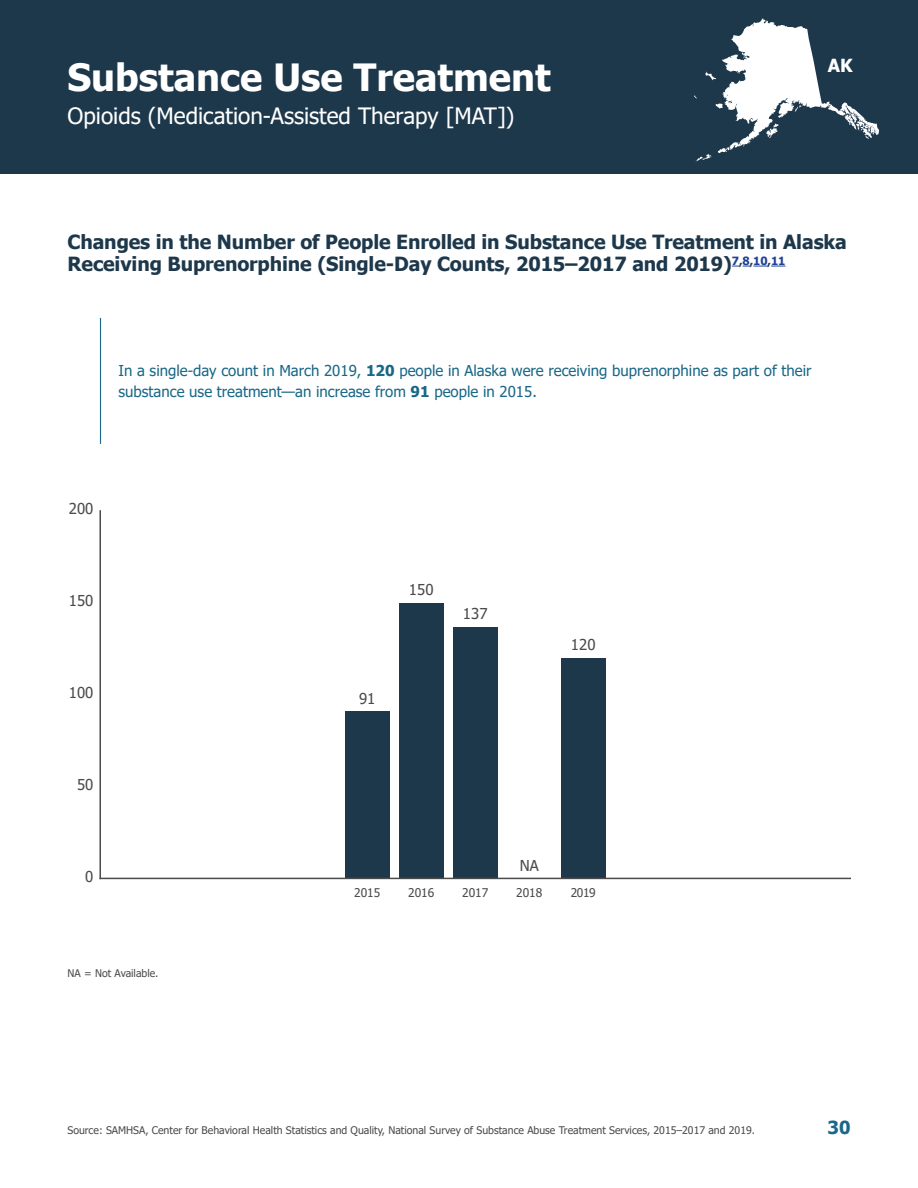
<style>
.page{position:relative;width:918px;height:1188px;background:#fff}
.page>*{position:absolute;margin:0;border:0;box-sizing:border-box;transform-origin:0 0}
.t1{font:700 37.5px "Tahoma";color:#fff}
.t2{font:22.5px "Tahoma";color:#fff}
.t3{font:700 19.5px/22.5px "Tahoma";letter-spacing:-.005em;color:#1e384b}
.t4{font:700 18px "Tahoma";color:#1a6887}
.t5{font:700 18px "Tahoma";color:#fff}
.t6{font:15px/21px "Tahoma";color:#1a6887}
.t7{font:15px "Tahoma";color:#4b4b4b}
.t8{font:12px "Tahoma";color:#4b4b4b}
.t9{font:10.5px "Tahoma";color:#4b4b4b}
.s1{font-weight:700}
</style>
<div class="page">
<div style="left:0;top:0;width:918px;height:174px;background:#1e384b"></div>
<svg style="left:694px;top:18px;width:185px;height:144px"></svg>
<svg style="left:732px;top:266px;width:54px;height:1px"></svg>
<hr style="left:100px;top:318px;width:1px;height:126px;background:#1a6887">
<img style="left:99px;top:510px;width:751px;height:370px">
<h1 class="t1" style="left:68px;top:51px;width:485px">Substance Use Treatment</h1>
<h3 class="t2" style="left:68px;top:101px;width:449px">Opioids (Medication-Assisted Therapy [MAT])</h3>
<h3 class="t5" style="left:828px;top:53px;width:26px">AK</h3>
<p class="t3" style="left:68px;top:231px;width:781px">Changes in the Number of People Enrolled in Substance Use Treatment in Alaska<br>Receiving Buprenorphine (Single-Day Counts, 2015–2017 and 2019)<sup>7</sup><sup>,</sup><sup>8</sup><sup>,</sup><sup>10</sup><sup>,</sup><sup>11</sup></p>
<p class="t6" style="left:118px;top:361px;width:695px">In a single-day count in March 2019, <span class="s1">120</span> people in Alaska were receiving buprenorphine as part of their substance use treatment—an increase from <span class="s1">91</span> people in 2015.</p>
<h3 class="t7" style="left:69px;top:499px;width:26px">200</h3>
<h3 class="t7" style="left:69px;top:591px;width:26px">150</h3>
<h3 class="t7" style="left:69px;top:683px;width:26px">100</h3>
<h3 class="t7" style="left:77px;top:774px;width:18px">50</h3>
<h3 class="t7" style="left:85px;top:866px;width:10px">0</h3>
<h3 class="t7" style="left:359px;top:688px;width:18px">91</h3>
<h3 class="t7" style="left:409px;top:580px;width:26px">150</h3>
<h3 class="t7" style="left:463px;top:604px;width:26px">137</h3>
<h3 class="t7" style="left:571px;top:634px;width:26px">120</h3>
<h3 class="t7" style="left:520px;top:856px;width:21px">NA</h3>
<p class="t8" style="left:354px;top:884px;width:28px">2015</p>
<p class="t8" style="left:408px;top:884px;width:28px">2016</p>
<p class="t8" style="left:462px;top:884px;width:28px">2017</p>
<p class="t8" style="left:516px;top:884px;width:28px">2018</p>
<p class="t8" style="left:571px;top:884px;width:27px">2019</p>
<p class="t9" style="left:68px;top:966px;width:92px">NA = Not Available.</p>
<p class="t9" style="left:68px;top:1123px;width:689px">Source: SAMHSA, Center for Behavioral Health Statistics and Quality, National Survey of Substance Abuse Treatment Services, 2015–2017 and 2019.</p>
<h3 class="t4" style="left:828px;top:1115px;width:24px">30</h3>
</div>
